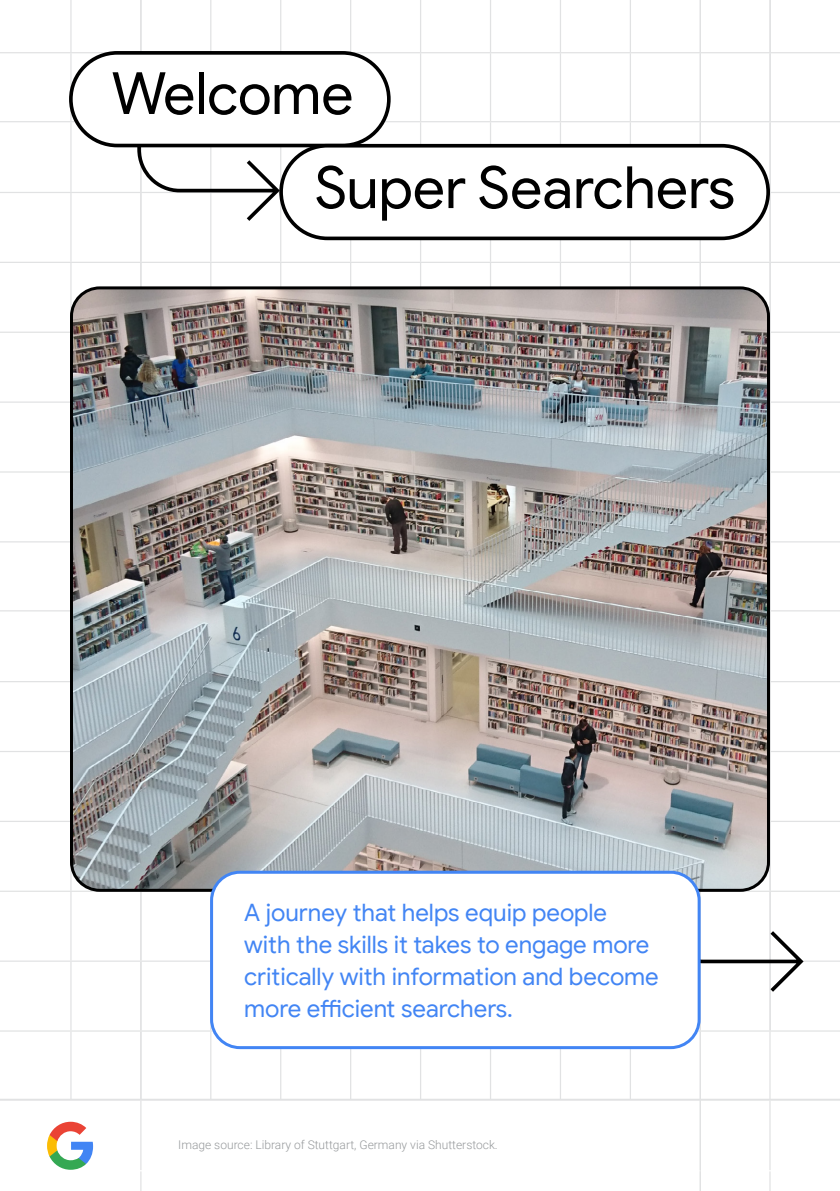
<style>
.page{position:relative;width:840px;height:1191px;background:#fff}
.page>*{position:absolute;margin:0;border:0;box-sizing:border-box;transform-origin:0 0}
.t1{font:58.2px/94px "Google Sans Display";color:#000}
.t2{font:24px/32px "Google Sans";color:#4285f4}
.t3{font:300 12px "Roboto";color:#979a9c}
</style>
<div class="page">
<hr style="left:629px;top:0;width:1px;height:52px;background:#e1e2e3">
<hr style="left:629px;top:193px;width:1px;height:69px;background:#e1e2e3">
<hr style="left:629px;top:263px;width:1px;height:69px;background:#e1e2e3">
<hr style="left:629px;top:1031px;width:1px;height:68px;background:#e1e2e3">
<hr style="left:559px;top:0;width:1px;height:52px;background:#e1e2e3">
<hr style="left:559px;top:193px;width:1px;height:69px;background:#e1e2e3">
<hr style="left:559px;top:263px;width:1px;height:69px;background:#e1e2e3">
<hr style="left:559px;top:1031px;width:1px;height:68px;background:#e1e2e3">
<hr style="left:489px;top:0;width:2px;height:52px;background:#e1e2e3">
<hr style="left:489px;top:193px;width:2px;height:69px;background:#e1e2e3">
<hr style="left:489px;top:263px;width:2px;height:69px;background:#e1e2e3">
<hr style="left:489px;top:1031px;width:2px;height:68px;background:#e1e2e3">
<hr style="left:420px;top:0;width:1px;height:52px;background:#e1e2e3">
<hr style="left:420px;top:193px;width:1px;height:69px;background:#e1e2e3">
<hr style="left:420px;top:263px;width:1px;height:69px;background:#e1e2e3">
<hr style="left:420px;top:1031px;width:1px;height:68px;background:#e1e2e3">
<hr style="left:350px;top:0;width:1px;height:52px;background:#e1e2e3">
<hr style="left:350px;top:193px;width:1px;height:69px;background:#e1e2e3">
<hr style="left:350px;top:263px;width:1px;height:69px;background:#e1e2e3">
<hr style="left:350px;top:1031px;width:1px;height:68px;background:#e1e2e3">
<hr style="left:280px;top:0;width:1px;height:52px;background:#e1e2e3">
<hr style="left:280px;top:193px;width:1px;height:69px;background:#e1e2e3">
<hr style="left:280px;top:263px;width:1px;height:69px;background:#e1e2e3">
<hr style="left:280px;top:1031px;width:1px;height:68px;background:#e1e2e3">
<hr style="left:210px;top:0;width:1px;height:52px;background:#e1e2e3">
<hr style="left:210px;top:193px;width:1px;height:69px;background:#e1e2e3">
<hr style="left:210px;top:263px;width:1px;height:69px;background:#e1e2e3">
<hr style="left:210px;top:961px;width:1px;height:69px;background:#e1e2e3">
<hr style="left:210px;top:1031px;width:1px;height:68px;background:#e1e2e3">
<hr style="left:70px;top:0;width:1px;height:52px;background:#e1e2e3">
<hr style="left:70px;top:193px;width:1px;height:69px;background:#e1e2e3">
<hr style="left:70px;top:263px;width:1px;height:69px;background:#e1e2e3">
<hr style="left:70px;top:961px;width:1px;height:69px;background:#e1e2e3">
<hr style="left:70px;top:1031px;width:1px;height:68px;background:#e1e2e3">
<svg style="left:0;top:401px;width:839px;height:2px"></svg>
<svg style="left:0;top:332px;width:839px;height:1px"></svg>
<svg style="left:0;top:262px;width:839px;height:1px"></svg>
<svg style="left:0;top:751px;width:839px;height:1px"></svg>
<svg style="left:0;top:681px;width:839px;height:1px"></svg>
<svg style="left:0;top:610px;width:839px;height:1px"></svg>
<svg style="left:0;top:541px;width:839px;height:1px"></svg>
<svg style="left:0;top:471px;width:839px;height:1px"></svg>
<svg style="left:0;top:1030px;width:839px;height:1px"></svg>
<hr style="left:140px;top:0;width:1px;height:52px;background:#e1e2e3">
<hr style="left:140px;top:193px;width:1px;height:69px;background:#e1e2e3">
<hr style="left:140px;top:263px;width:1px;height:69px;background:#e1e2e3">
<hr style="left:140px;top:961px;width:1px;height:69px;background:#e1e2e3">
<hr style="left:140px;top:1031px;width:1px;height:68px;background:#e1e2e3">
<hr style="left:699px;top:0;width:1px;height:52px;background:#e1e2e3">
<hr style="left:699px;top:193px;width:1px;height:69px;background:#e1e2e3">
<hr style="left:699px;top:263px;width:1px;height:69px;background:#e1e2e3">
<hr style="left:699px;top:961px;width:1px;height:69px;background:#e1e2e3">
<hr style="left:699px;top:1031px;width:1px;height:68px;background:#e1e2e3">
<hr style="left:769px;top:0;width:1px;height:52px;background:#e1e2e3">
<hr style="left:769px;top:193px;width:1px;height:69px;background:#e1e2e3">
<hr style="left:769px;top:263px;width:1px;height:69px;background:#e1e2e3">
<hr style="left:769px;top:333px;width:1px;height:68px;background:#e1e2e3">
<hr style="left:769px;top:403px;width:1px;height:68px;background:#e1e2e3">
<hr style="left:769px;top:472px;width:1px;height:69px;background:#e1e2e3">
<hr style="left:769px;top:542px;width:1px;height:68px;background:#e1e2e3">
<hr style="left:769px;top:611px;width:1px;height:70px;background:#e1e2e3">
<hr style="left:769px;top:682px;width:1px;height:69px;background:#e1e2e3">
<hr style="left:769px;top:752px;width:1px;height:68px;background:#e1e2e3">
<hr style="left:769px;top:961px;width:1px;height:69px;background:#e1e2e3">
<hr style="left:769px;top:1031px;width:1px;height:68px;background:#e1e2e3">
<svg style="left:0;top:1098px;width:840px;height:93px"></svg>
<svg style="left:0;top:820px;width:839px;height:175px"></svg>
<img style="left:71px;top:288px;width:697px;height:602px">
<div style="left:211px;top:872px;width:487px;height:175px;background:#fff;border-radius:28px"></div>
<div style="left:210px;top:870px;width:490px;height:179px;border:3px solid #4285f4;border-radius:28px"></div>
<svg style="left:0;top:52px;width:839px;height:173px"></svg>
<div style="left:71px;top:53px;width:317px;height:92px;background:#fff;border-radius:46px"></div>
<div style="left:69px;top:51px;width:321px;height:96px;border:4px solid #000;border-radius:46px"></div>
<div style="left:281px;top:146px;width:486px;height:92px;background:#fff;border-radius:46px"></div>
<div style="left:279px;top:144px;width:490px;height:96px;border:4px solid #000;border-radius:46px"></div>
<h1 class="t1" style="left:314px;top:46px;width:421px;text-indent:-203px">Welcome<br>Super Searchers</h1>
<p class="t2" style="left:244px;top:896px;width:415px">A journey that helps equip people with the skills it takes to engage more critically with information and become more efficient searchers.</p>
<p class="t3" style="left:178px;top:1136px;width:321px">Image source: Library of Stuttgart, Germany via Shutterstock.</p>
</div>
